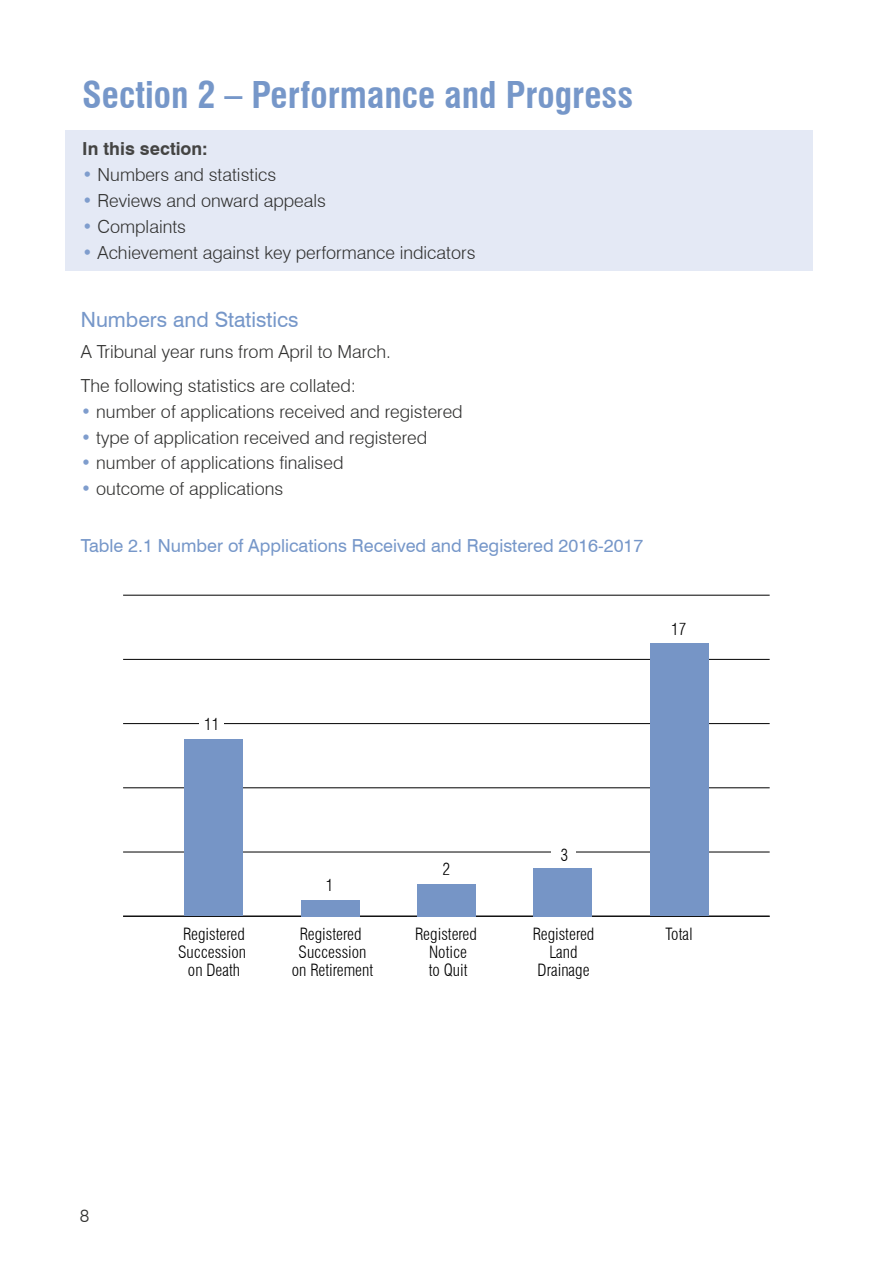
<style>
.page{position:relative;width:893px;height:1263px;background:#fff}
.page>*{position:absolute;margin:0;border:0;box-sizing:border-box;transform-origin:0 0}
.Heading{font:700 condensed 36px "Swiss 721 BT";color:#7697c9}
.Sub_Headings{font:21px "Swiss 721 BT";color:#7697c9}
.bullets_1_pt{font:300 18px "Swiss 721 BT";color:#313130}
.Contents_1{font:300 18px "Swiss 721 BT";color:#313130}
.Body{font:300 18px "Swiss 721 BT";color:#313130}
.Table_heading{font:18px "Swiss 721 BT";color:#7697c9}
.last_bullet{font:300 18px "Swiss 721 BT";color:#313130}
.Contents_1-2{font:700 18px "Swiss 721 BT";color:#444443}
.t1{font:300 condensed 16.5px/18px "Swiss 721 BT";color:#000;text-align:center}
.s1{color:#7f9dcd}
</style>
<div class="page">
<div style="left:65px;top:131px;width:747px;height:140px;background:#e4e9f5"></div>
<hr style="left:123px;top:916px;width:647px;height:1px;background:#000">
<hr style="left:123px;top:852px;width:647px;height:1px;background:#000">
<hr style="left:123px;top:787px;width:647px;height:1px;background:#000">
<hr style="left:123px;top:723px;width:647px;height:1px;background:#000">
<hr style="left:123px;top:659px;width:647px;height:1px;background:#000">
<hr style="left:123px;top:595px;width:647px;height:1px;background:#000">
<div style="left:650px;top:643px;width:58px;height:273px;background:#7695c6"></div>
<div style="left:534px;top:868px;width:58px;height:48px;background:#7695c6"></div>
<div style="left:417px;top:884px;width:58px;height:32px;background:#7695c6"></div>
<div style="left:301px;top:900px;width:58px;height:16px;background:#7695c6"></div>
<div style="left:185px;top:740px;width:58px;height:176px;background:#7695c6"></div>
<div style="left:199px;top:713px;width:24px;height:18px;background:#fff"></div>
<div style="left:552px;top:844px;width:24px;height:18px;background:#fff"></div>
<h1 class="Heading" style="left:82px;top:73px;width:552px">Section 2 – Performance and Progress</h1>
<p class="Contents_1-2" style="left:82px;top:138px;width:127px">In this section:</p>
<p class="Contents_1" style="left:82px;top:164px;width:196px"><span class="s1">•</span> Numbers and statistics</p>
<p class="Contents_1" style="left:82px;top:190px;width:245px"><span class="s1">•</span> Reviews and onward appeals</p>
<p class="Contents_1" style="left:82px;top:215px;width:105px"><span class="s1">•</span> Complaints</p>
<p class="Contents_1" style="left:82px;top:241px;width:395px"><span class="s1">•</span> Achievement against key performance indicators</p>
<h2 class="Sub_Headings" style="left:81px;top:307px;width:219px">Numbers and Statistics</h2>
<p class="Body" style="left:81px;top:340px;width:312px">A Tribunal year runs from April to March.</p>
<p class="Body" style="left:81px;top:375px;width:277px">The following statistics are collated:</p>
<p class="bullets_1_pt" style="left:81px;top:400px;width:383px"><span class="s1">•</span> number of applications received and registered</p>
<p class="bullets_1_pt" style="left:81px;top:426px;width:348px"><span class="s1">•</span> type of application received and registered</p>
<p class="bullets_1_pt" style="left:81px;top:452px;width:264px"><span class="s1">•</span> number of applications finalised</p>
<p class="last_bullet" style="left:81px;top:478px;width:204px"><span class="s1">•</span> outcome of applications</p>
<h3 class="Table_heading" style="left:81px;top:535px;width:564px">Table 2.1 Number of Applications Received and Registered 2016-2017</h3>
<p class="t1" style="left:671px;top:620px;width:17px">17</p>
<p class="t1" style="left:204px;top:715px;width:17px">11</p>
<p class="t1" style="left:326px;top:876px;width:9px">1</p>
<p class="t1" style="left:442px;top:860px;width:9px">2</p>
<p class="t1" style="left:560px;top:846px;width:9px">3</p>
<p class="t1" style="left:178px;top:925px;width:69px">Registered<br>Succession on Death</p>
<p class="t1" style="left:292px;top:925px;width:83px">Registered<br>Succession on Retirement</p>
<p class="t1" style="left:415px;top:925px;width:63px">Registered<br>Notice<br>to Quit</p>
<p class="t1" style="left:533px;top:925px;width:63px">Registered<br>Land<br>Drainage</p>
<p class="t1" style="left:665px;top:925px;width:29px">Total</p>
<p class="Contents_1" style="left:80px;top:1205px;width:11px">8</p>
</div>
